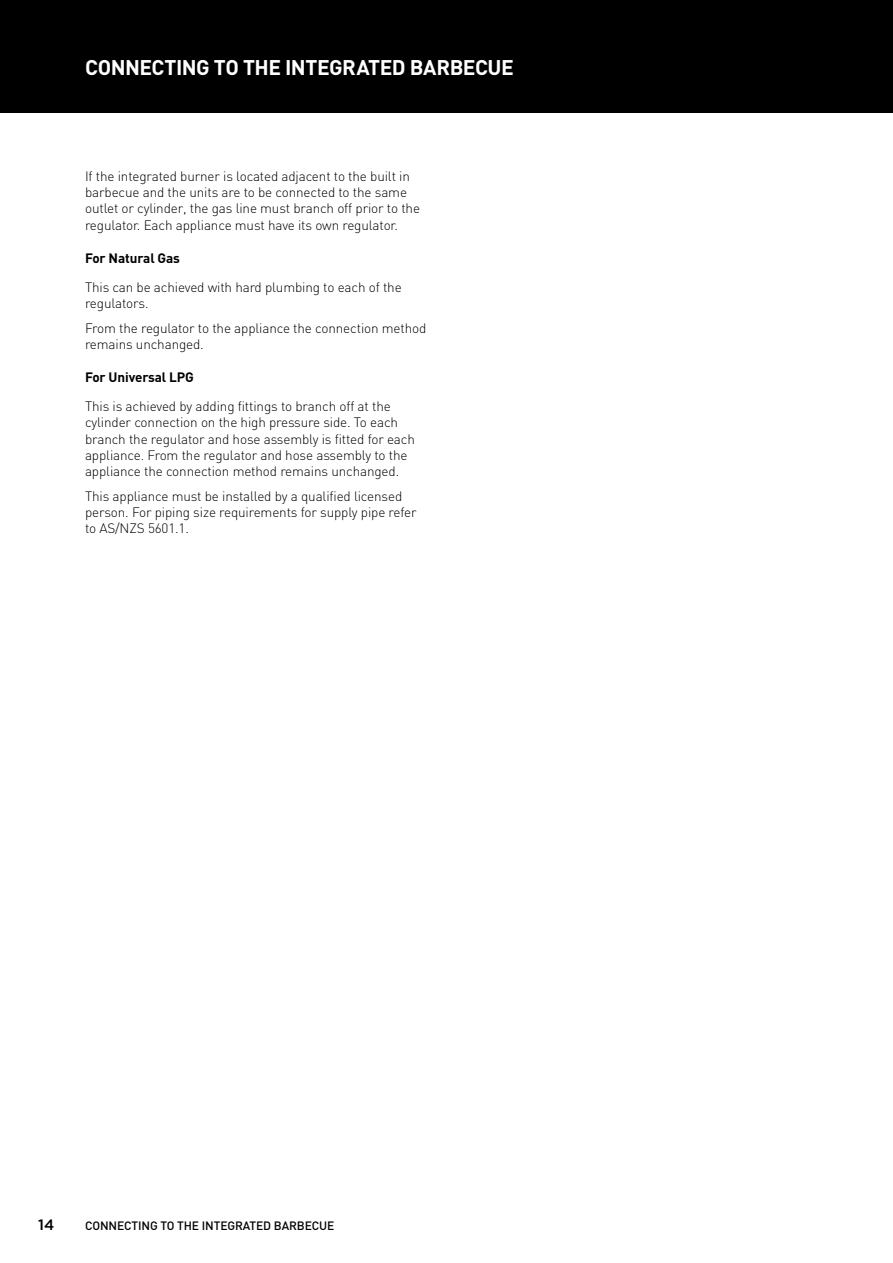
<style>
.page{position:relative;width:893px;height:1263px;background:#fff}
.page>*{position:absolute;margin:0;border:0;box-sizing:border-box;transform-origin:0 0}
.t1{font:700 21px "DIN";letter-spacing:-.025em;color:#fff}
.t2{font:500 15px "Gotham";color:#000}
.t3{font:300 13.5px/16.2px "DIN";letter-spacing:-.01em;color:#000}
.t4{font:700 13.5px "DIN";letter-spacing:-.01em;color:#000}
.t5{font:500 12px "DIN";letter-spacing:-.01em;color:#000}
</style>
<div class="page">
<div style="left:0;top:0;width:893px;height:113px;background:#000"></div>
<h1 class="t1" style="left:85px;top:54px;width:430px">CONNECTING TO THE INTEGRATED BARBECUE</h1>
<p class="t3" style="left:85px;top:168px;width:336px">If the integrated burner is located adjacent to the built in barbecue and the units are to be connected to the same outlet or cylinder, the gas line must branch off prior to the regulator. Each appliance must have its own regulator.</p>
<p class="t4" style="left:85px;top:249px;width:96px">For Natural Gas</p>
<p class="t3" style="left:85px;top:279px;width:318px">This can be achieved with hard plumbing to each of the regulators.</p>
<p class="t3" style="left:85px;top:320px;width:343px">From the regulator to the appliance the connection method remains unchanged.</p>
<p class="t4" style="left:85px;top:368px;width:110px">For Universal LPG</p>
<p class="t3" style="left:85px;top:398px;width:331px">This is achieved by adding fittings to branch off at the cylinder connection on the high pressure side. To each branch the regulator and hose assembly is fitted for each appliance. From the regulator and hose assembly to the appliance the connection method remains unchanged.</p>
<p class="t3" style="left:85px;top:487px;width:333px">This appliance must be installed by a qualified licensed person. For piping size requirements for supply pipe refer to AS/NZS 5601. 1.</p>
<p class="t2" style="left:38px;top:1215px;width:18px">14</p>
<p class="t5" style="left:85px;top:1218px;width:251px">CONNECTING TO THE INTEGRATED BARBECUE</p>
</div>
